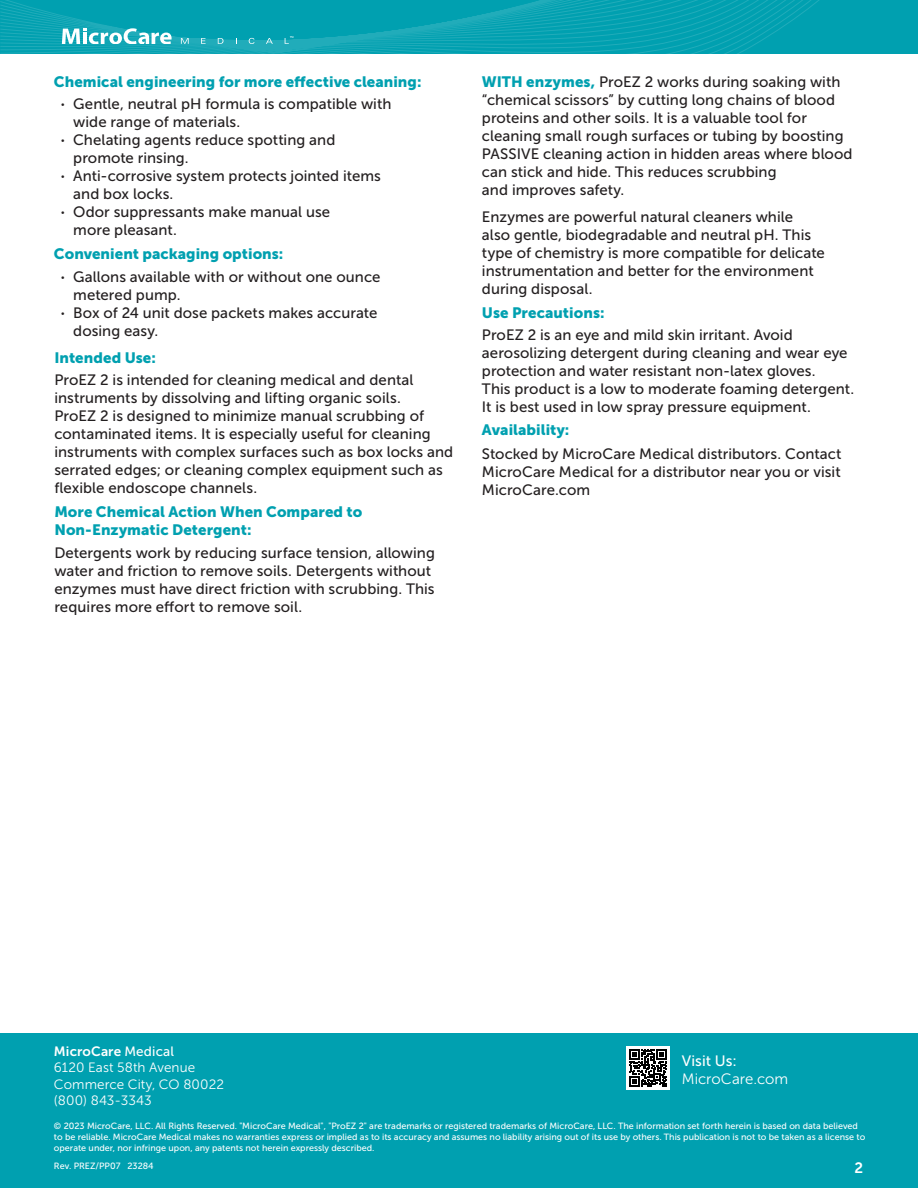
<style>
.page{position:relative;width:918px;height:1188px;background:#fff}
.page>*{position:absolute;margin:0;border:0;box-sizing:border-box;transform-origin:0 0}
.t1{font:15px/18px "Museo Sans 500";letter-spacing:.005em;color:#231f20}
.t2{font:15px/18px "Museo Sans 900";letter-spacing:.005em;color:#00a0b0}
.t3{font:15px/18px "Museo Sans 300";letter-spacing:.005em;color:#fff}
.t4{font:15px "Museo Sans 700";color:#fff}
.t5{font:13.5px/16.2px "Museo Sans 300";letter-spacing:.005em;color:#fff}
.t6{font:13.5px "Museo Sans 700";letter-spacing:.01em;color:#fff}
.t7{font:9px/10.8px "Museo Sans 500";color:#fff}
.s1{font-family:"Helvetica Neue";font-weight:700}
.s2{font-family:"Museo Sans 900";color:#00a0b0}
.s3{font-family:"Museo Sans 500"}
</style>
<div class="page">
<svg style="left:0;top:0;width:918px;height:54px;background:#06a2b1"></svg>
<svg style="left:62px;top:28px;width:110px;height:16px"></svg>
<svg style="left:181px;top:38px;width:8px;height:6px"></svg>
<svg style="left:201px;top:38px;width:5px;height:6px"></svg>
<svg style="left:218px;top:38px;width:5px;height:6px"></svg>
<svg style="left:249px;top:38px;width:6px;height:6px"></svg>
<svg style="left:266px;top:38px;width:7px;height:6px"></svg>
<svg style="left:285px;top:36px;width:8px;height:8px"></svg>
<div style="left:0;top:1033px;width:918px;height:155px;background:#00a0b0"></div>
<div style="left:627px;top:1046px;width:43px;height:44px;background:#fff"></div>
<svg style="left:629px;top:1049px;width:37px;height:37px"></svg>
<p class="t2" style="left:54px;top:73px;width:369px">Chemical engineering for more effective cleaning:</p>
<p class="t1" style="left:73px;top:95px;width:320px;text-indent:-13px"><span class="s1">·</span> Gentle, neutral pH formula is compatible with wide range of materials.</p>
<p class="t1" style="left:73px;top:131px;width:264px;text-indent:-13px"><span class="s1">·</span> Chelating agents reduce spotting and promote rinsing.</p>
<p class="t1" style="left:73px;top:167px;width:309px;text-indent:-13px"><span class="s1">·</span> Anti-corrosive system protects jointed items and box locks.</p>
<p class="t1" style="left:73px;top:203px;width:258px;text-indent:-13px"><span class="s1">·</span> Odor suppressants make manual use more pleasant.</p>
<p class="t2" style="left:54px;top:245px;width:231px">Convenient packaging options:</p>
<p class="t1" style="left:73px;top:268px;width:309px;text-indent:-13px"><span class="s1">·</span> Gallons available with or without one ounce metered pump.</p>
<p class="t1" style="left:73px;top:304px;width:306px;text-indent:-13px"><span class="s1">·</span> Box of 24 unit dose packets makes accurate dosing easy.</p>
<p class="t2" style="left:54px;top:349px;width:103px">Intended Use:</p>
<p class="t1" style="left:54px;top:371px;width:400px">ProEZ 2 is intended for cleaning medical and dental instruments by dissolving and lifting organic soils.<br>ProEZ 2 is designed to minimize manual scrubbing of contaminated items. It is especially useful for cleaning instruments with complex surfaces such as box locks and serrated edges; or cleaning complex equipment such as flexible endoscope channels.</p>
<p class="t2" style="left:54px;top:503px;width:309px">More Chemical Action When Compared to<br>Non-Enzymatic Detergent:</p>
<p class="t1" style="left:54px;top:544px;width:382px">Detergents work by reducing surface tension, allowing water and friction to remove soils. Detergents without enzymes must have direct friction with scrubbing. This requires more effort to remove soil.</p>
<p class="t1" style="left:482px;top:73px;width:372px"><span class="s2">WITH enzymes,</span> ProEZ 2 works during soaking with “chemical scissors” by cutting long chains of blood proteins and other soils. It is a valuable tool for cleaning small rough surfaces or tubing by boosting PASSIVE cleaning action in hidden areas where blood can stick and hide. This reduces scrubbing<br>and improves safety.</p>
<p class="t1" style="left:482px;top:208px;width:345px">Enzymes are powerful natural cleaners while also gentle, biodegradable and neutral pH. This type of chemistry is more compatible for delicate instrumentation and better for the environment</p>
<p class="t1" style="left:482px;top:280px;width:112px">during disposal.</p>
<p class="t2" style="left:482px;top:304px;width:124px">Use Precautions:</p>
<p class="t1" style="left:482px;top:326px;width:367px">ProEZ 2 is an eye and mild skin irritant. Avoid aerosolizing detergent during cleaning and wear eye protection and water resistant non-latex gloves.</p>
<p class="t1" style="left:482px;top:380px;width:374px">This product is a low to moderate foaming detergent.</p>
<p class="t1" style="left:482px;top:398px;width:330px">It is best used in low spray pressure equipment.</p>
<p class="t2" style="left:482px;top:421px;width:89px">Availability:</p>
<p class="t1" style="left:482px;top:445px;width:361px;text-align:justify">Stocked by MicroCare Medical distributors. Contact MicroCare Medical for a distributor near you or visit MicroCare.com</p>
<p class="t6" style="left:54px;top:1044px;width:122px">MicroCare <span class="s3">Medical</span></p>
<p class="t5" style="left:54px;top:1060px;width:172px">6120 East 58th Avenue<br>Commerce City, CO 80022 (800) 843-3343</p>
<p class="t3" style="left:682px;top:1052px;width:108px"><span class="s3">Visit Us:<br></span>MicroCare.com</p>
<p class="t7" style="left:54px;top:1121px;width:813px">© 2023 MicroCare, LLC. All Rights Reserved. "MicroCare Medical", "ProEZ 2" are trademarks or registered trademarks of MicroCare, LLC. The information set forth herein is based on data believed to be reliable. MicroCare Medical makes no warranties express or implied as to its accuracy and assumes no liability arising out of its use by others. This publication is not to be taken as a license to operate under, nor infringe upon, any patents not herein expressly described.</p>
<p class="t7" style="left:54px;top:1160px;width:101px">Rev. PREZ/PP07 23284</p>
<p class="t4" style="left:855px;top:1160px;width:10px">2</p>
</div>
